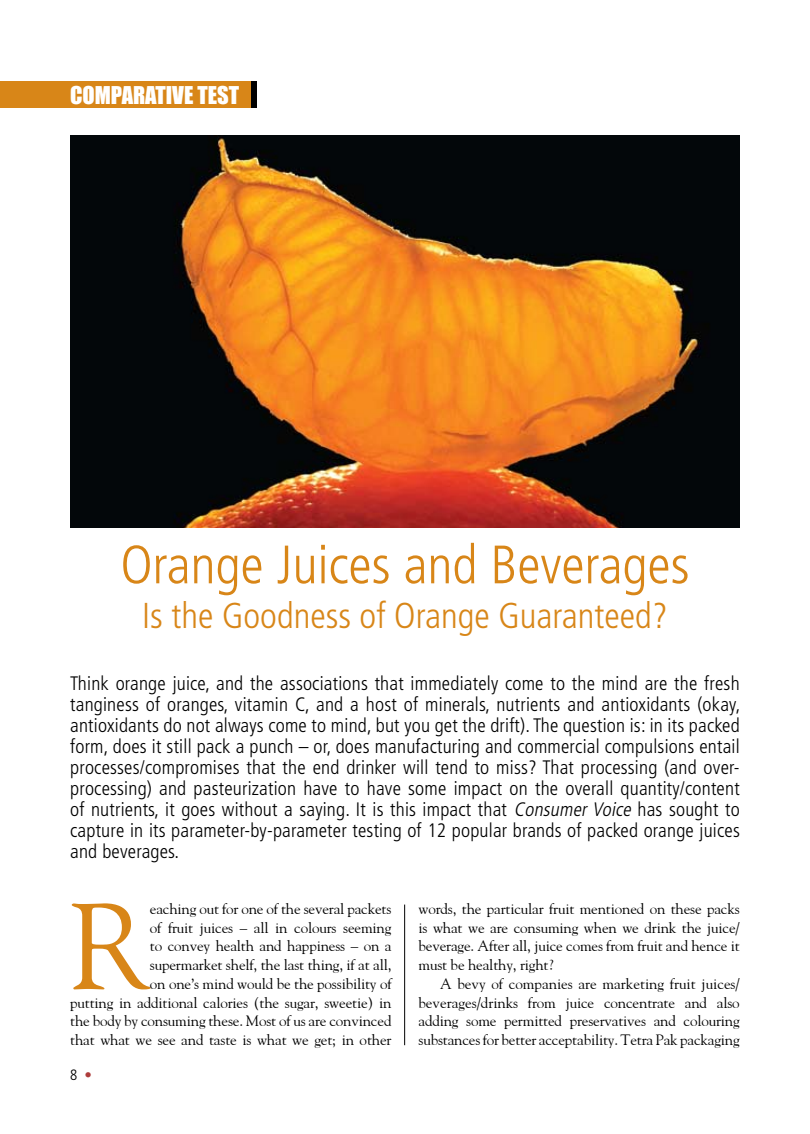
<style>
.page{position:relative;width:810px;height:1134px;background:#fff}
.page>*{position:absolute;margin:0;border:0;box-sizing:border-box;transform-origin:0 0}
.t1{font:121.35px "Gaudiya";color:#d88618}
.t2{font:300 condensed 54px "Frutiger";color:#d88618}
.t3{font:300 condensed 36px "Frutiger";color:#d88618}
.t4{font:22.5px "Impact";color:#fff}
.t5{font:300 condensed 19.5px/21px "Frutiger";letter-spacing:.01em;color:#000;text-align:justify}
.t6{font:15px/18.8px "Gaudiya";letter-spacing:-.01em;color:#000;text-align:justify}
.t7{font:300 condensed 15px "Frutiger";color:#000}
.s1{font-style:italic}
.s2{color:#ae3d3c}
</style>
<div class="page">
<hr style="left:404px;top:905px;width:1px;height:140px;background:#000">
<img style="left:70px;top:135px;width:670px;height:392px">
<div style="left:245px;top:81px;width:11px;height:26px;background:#000"></div>
<div style="left:0;top:81px;width:251px;height:26px;background:#d88618"></div>
<h3 class="t4" style="left:70px;top:77px;width:171px">COMPARATIVE TEST</h3>
<h2 class="t2" style="left:120px;top:534px;width:571px">Orange Juices and Beverages</h2>
<h3 class="t3" style="left:142px;top:595px;width:527px">Is the Goodness of Orange Guaranteed?</h3>
<p class="t5" style="left:70px;top:673px;width:672px">Think orange juice, and the associations that immediately come to the mind are the fresh tanginess of oranges, vitamin C, and a host of minerals, nutrients and antioxidants (okay, antioxidants do not always come to mind, but you get the drift). The question is: in its packed form, does it still pack a punch – or, does manufacturing and commercial compulsions entail processes/compromises that the end drinker will tend to miss? That processing (and over&shy;processing) and pasteurization have to have some impact on the overall quantity/content of nutrients, it goes without a saying. It is this impact that <span class="s1">Consumer Voice</span> has sought to capture in its parameter-by-parameter testing of 12 popular brands of packed orange juices and beverages.</p>
<p class="t6" style="left:70px;top:899px;width:323px;text-align:right">eaching out for one of the several packets<br>of fruit juices – all in colours seeming<br>to convey health and happiness – on a<br>supermarket shelf, the last thing, if at all,<br>on one’s mind would be the possibility of<br>putting in additional calories (the sugar, sweetie) in the body by consuming these. Most of us are convinced that what we see and taste is what we get; in other</p>
<p class="t6" style="left:418px;top:899px;width:323px">words, the particular fruit mentioned on these packs is what we are consuming when we drink the juice/ beverage. After all, juice comes from fruit and hence it must be healthy, right?</p>
<h1 class="t1" style="left:70px;top:873px;width:82px">R</h1>
<p class="t6" style="left:418px;top:974px;width:323px;text-indent:22px">A bevy of companies are marketing fruit juices/ beverages/drinks from juice concentrate and also adding some permitted preservatives and colouring substances for better acceptability. Tetra Pak packaging</p>
<p class="t7" style="left:70px;top:1066px;width:23px">8 <span class="s2">•</span></p>
</div>
